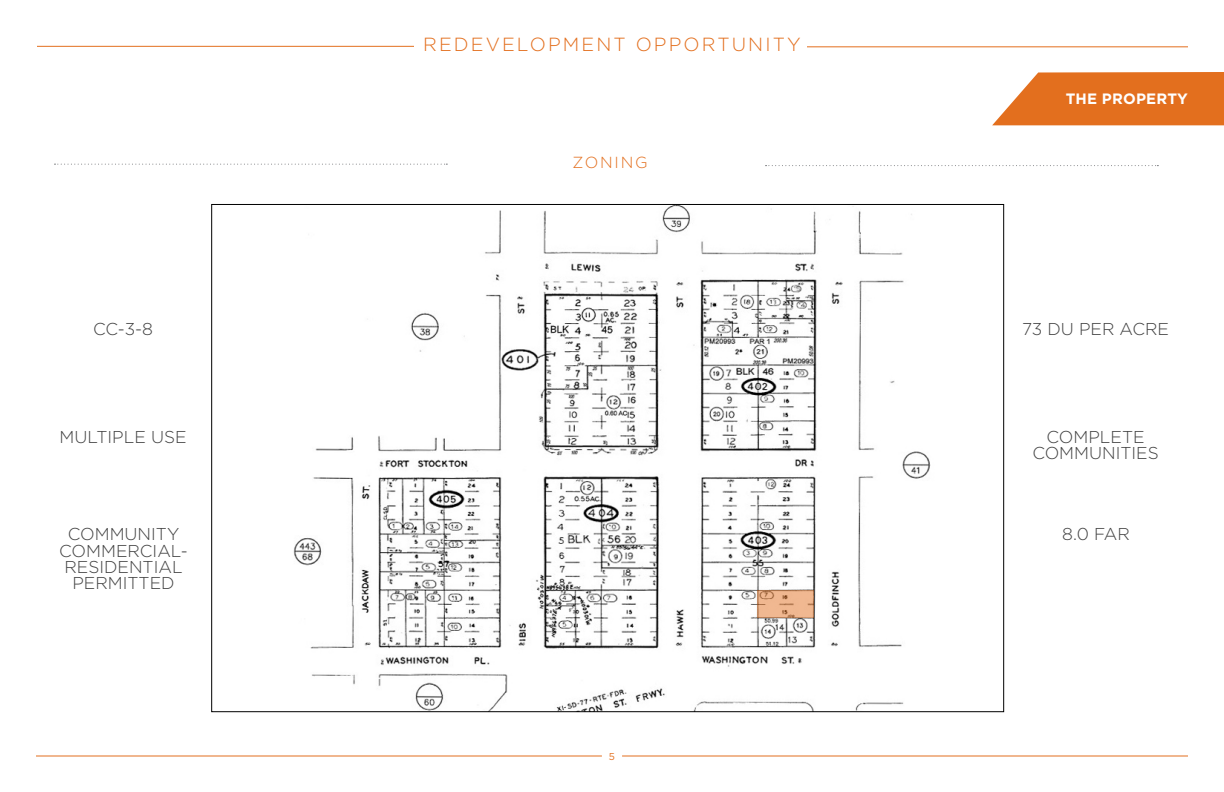
<style>
.page{position:relative;width:1224px;height:792px;background:#fff}
.page>*{position:absolute;margin:0;border:0;box-sizing:border-box;transform-origin:0 0}
.t1{font:300 19px "Gotham";letter-spacing:.11em;color:#e36f1e}
.t2{font:300 17.2px/16.5px "Gotham";color:#404040;text-align:center}
.t3{font:300 16px "Gotham";letter-spacing:.11em;color:#e36f1e}
.t4{font:700 15px "Gotham";letter-spacing:.01em;color:#fff}
.t5{font:10px "Gotham";color:#e36f1e}
</style>
<div class="page">
<hr style="left:37px;top:46px;width:377px;height:1px;background:#e36f1e">
<hr style="left:807px;top:47px;width:381px;height:1px;background:#e36f1e">
<hr style="left:622px;top:756px;width:566px;height:1px;background:#e36f1e">
<hr style="left:36px;top:756px;width:566px;height:1px;background:#e36f1e">
<svg style="left:992px;top:72px;width:232px;height:53px;background:#e57e35"></svg>
<svg style="left:55px;top:164px;width:392px;height:1px"></svg>
<svg style="left:766px;top:165px;width:392px;height:1px"></svg>
<img style="left:293px;top:206px;width:638px;height:504px">
<svg style="left:758px;top:590px;width:56px;height:28px;background:#e3aa83"></svg>
<p class="t1" style="left:423px;top:32px;width:379px">REDEVELOPMENT OPPORTUNITY</p>
<p class="t3" style="left:573px;top:153px;width:76px">ZONING</p>
<p class="t4" style="left:1066px;top:89px;width:124px">THE PROPERTY</p>
<p class="t2" style="left:93px;top:320px;width:61px">CC-3-8</p>
<p class="t2" style="left:1022px;top:320px;width:149px">73 DU PER ACRE</p>
<p class="t2" style="left:60px;top:428px;width:129px">MULTIPLE USE</p>
<p class="t2" style="left:1032px;top:428px;width:128px">COMPLETE<br>COMMUNITIES</p>
<p class="t2" style="left:59px;top:525px;width:130px">COMMUNITY<br>COMMERCIAL-<br>RESIDENTIAL<br>PERMITTED</p>
<p class="t2" style="left:1062px;top:525px;width:69px">8.0 FAR</p>
<p class="t5" style="left:609px;top:750px;width:8px">5</p>
</div>
